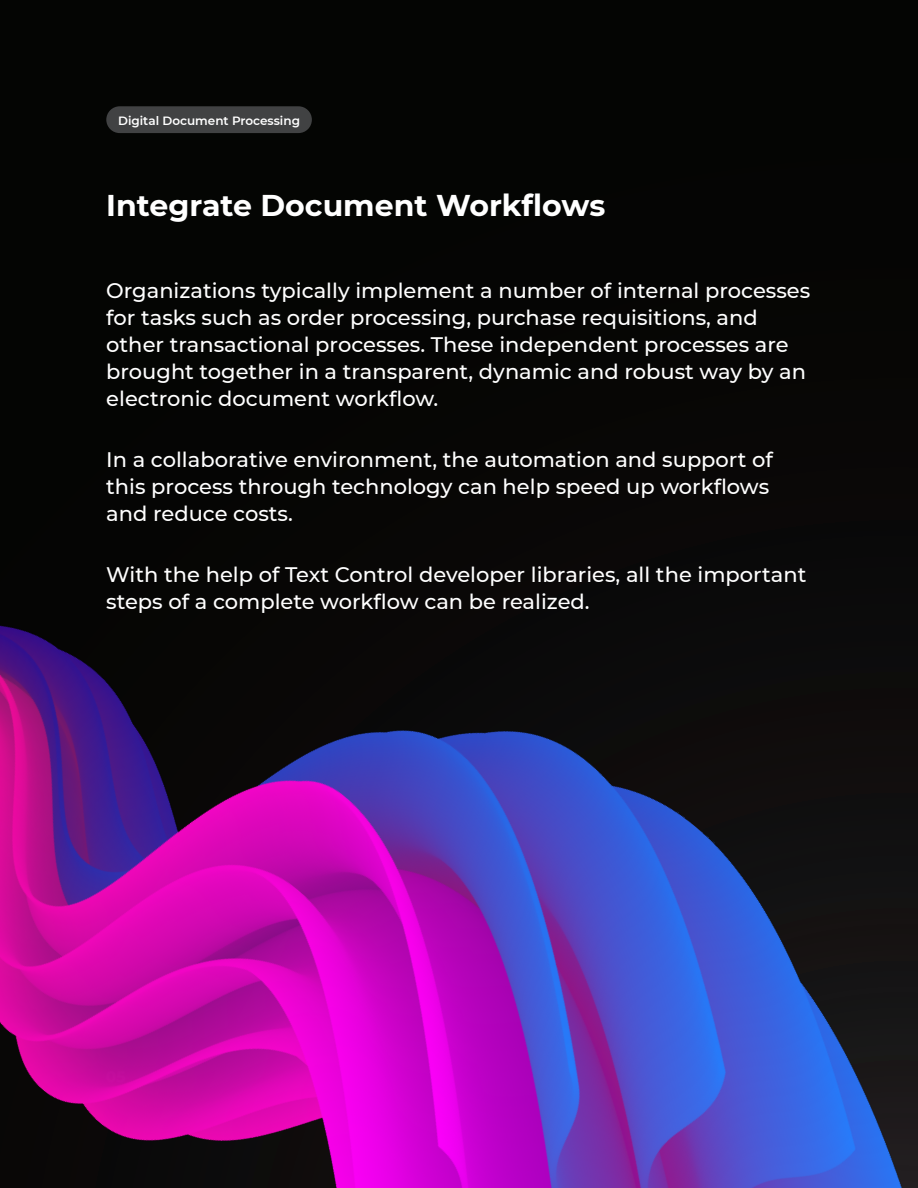
<style>
.page{position:relative;width:918px;height:1188px;background:#050504}
.page>*{position:absolute;margin:0;border:0;box-sizing:border-box;transform-origin:0 0}
.t1{font:700 30px "Montserrat";color:#fff}
.Body{font:500 21px/27px "Montserrat";color:#fff}
.t2{font:600 12px "Montserrat";color:#fff}
</style>
<div class="page">
<img style="left:0;top:625px;width:918px;height:563px">
<div style="left:106px;top:106px;width:206px;height:27px;background:#414243;border-radius:13px"></div>
<p class="t2" style="left:118px;top:112px;width:183px">Digital Document Processing</p>
<p class="t1" style="left:106px;top:184px;width:500px">Integrate Document Workflows</p>
<p class="Body" style="left:106px;top:277px;width:705px">Organizations typically implement a number of internal processes for tasks such as order processing, purchase requisitions, and other transactional processes. These independent processes are brought together in a transparent, dynamic and robust way by an electronic document workflow.</p>
<p class="Body" style="left:106px;top:446px;width:668px">In a collaborative environment, the automation and support of this process through technology can help speed up workflows and reduce costs.</p>
<p class="Body" style="left:106px;top:561px;width:702px">With the help of Text Control developer libraries, all the important steps of a complete workflow can be realized.</p>
</div>
